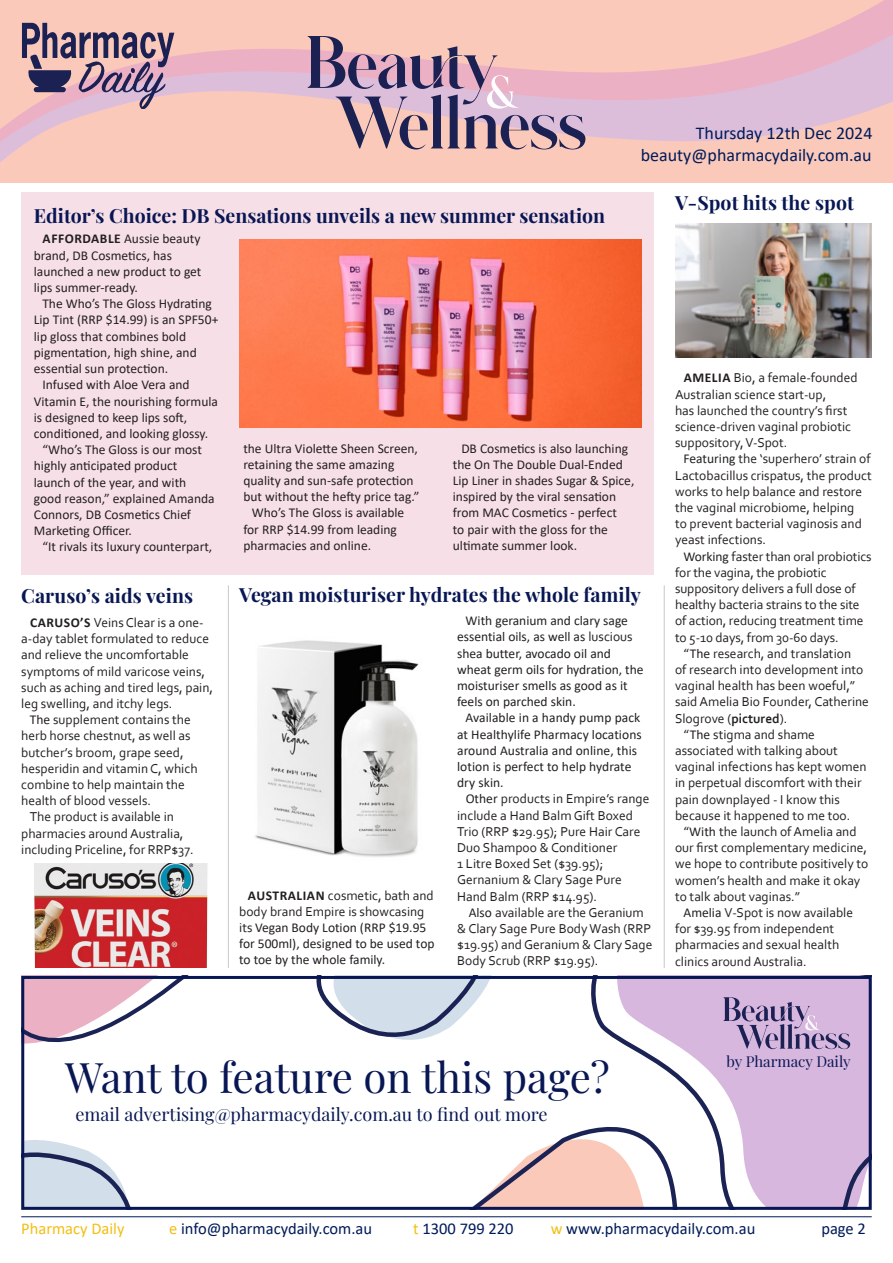
<style>
.page{position:relative;width:893px;height:1263px;background:#fff}
.page>*{position:absolute;margin:0;border:0;box-sizing:border-box;transform-origin:0 0}
.t1{font:42px "Playfair Display";color:#081754}
.t2{font:700 19.5px "Playfair Display";color:#081754}
.t3{font:18px "Playfair Display";color:#081754}
.t4{font:18px "Calibri";color:#001b58}
.t5{font:16.5px "Calibri";color:#001b58}
.t6{font:16.5px "Calibri";color:#f2bf14}
.t7{font:15px "Playfair Display";color:#081754}
.t8{font:13.5px/16.2px "Corbel";color:#231f20}
.t9{font:13.5px/16.2px "Calibri";color:#231f20}
.t10{font:700 13.5px "Calibri";letter-spacing:.04em;color:#231f20}
.s1{font-weight:700}
.s2{font-family:"Calibri";font-weight:700}
.s3{font-family:"Calibri"}
.s4{font-family:"Corbel"}
.s5{color:#f2bf14}
</style>
<div class="page">
<hr style="left:21px;top:1216px;width:851px;height:1px;background:#001b58">
<svg style="left:0;top:0;width:893px;height:183px;background:#f4c4c0"></svg>
<svg style="left:22px;top:23px;width:152px;height:86px;background:#ad8e9d"></svg>
<svg style="left:307px;top:36px;width:278px;height:113px;background:#c39fad"></svg>
<svg style="left:316px;top:980px;width:174px;height:60px"></svg>
<svg style="left:25px;top:980px;width:158px;height:226px"></svg>
<svg style="left:591px;top:980px;width:277px;height:226px"></svg>
<svg style="left:474px;top:1094px;width:220px;height:112px"></svg>
<svg style="left:723px;top:997px;width:127px;height:52px;background:#b098c1"></svg>
<div style="left:21px;top:976px;width:851px;height:234px;border:3px solid #081754"></div>
<div style="left:21px;top:192px;width:633px;height:382px;background:#f7dfe7"></div>
<img style="left:239px;top:240px;width:402px;height:188px">
<img style="left:675px;top:223px;width:197px;height:135px">
<img style="left:34px;top:863px;width:174px;height:104px">
<img style="left:255px;top:640px;width:164px;height:217px">
<hr style="left:228px;top:585px;width:1px;height:383px;background:#c7c8ca">
<hr style="left:664px;top:585px;width:1px;height:383px;background:#c7c8ca">
<h3 class="t4" style="left:696px;top:121px;width:178px">Thursday 12th Dec 2024</h3>
<h3 class="t4" style="left:641px;top:143px;width:232px">beauty@pharmacydaily.com.au</h3>
<h2 class="t2" style="left:34px;top:200px;width:573px">Editor’s Choice: DB Sensations unveils a new summer sensation</h2>
<p class="t10" style="left:43px;top:229px;width:41px">AFFORDAB</p>
<p class="t9" style="left:34px;top:231px;width:169px;text-indent:74px"><span class="s1">LE</span> Aussie beauty brand, DB Cosmetics, has launched a new product to get lips summer-ready.</p>
<p class="t9" style="left:42px;top:295px;width:171px">The Who’s The Gloss Hydrating</p>
<p class="t9" style="left:34px;top:312px;width:186px">Lip Tint (RRP $14.99) is an SPF50+</p>
<p class="t9" style="left:34px;top:328px;width:154px">lip gloss that combines bold</p>
<p class="t9" style="left:34px;top:344px;width:164px">pigmentation, high shine, and</p>
<p class="t9" style="left:34px;top:360px;width:136px">essential sun protection.</p>
<p class="t9" style="left:42px;top:376px;width:149px">Infused with Aloe Vera and</p>
<p class="t9" style="left:34px;top:393px;width:186px">Vitamin E, the nourishing formula</p>
<p class="t9" style="left:34px;top:409px;width:155px">is designed to keep lips soft,</p>
<p class="t9" style="left:34px;top:425px;width:176px">conditioned, and looking glossy.</p>
<p class="t9" style="left:42px;top:441px;width:161px">“Who’s The Gloss is our most</p>
<p class="t9" style="left:34px;top:457px;width:145px">highly anticipated product</p>
<p class="t9" style="left:34px;top:474px;width:154px">launch of the year, and with</p>
<p class="t9" style="left:34px;top:490px;width:182px">good reason,” explained Amanda</p>
<p class="t9" style="left:34px;top:506px;width:159px">Connors, DB Cosmetics Chief</p>
<p class="t9" style="left:34px;top:522px;width:100px">Marketing Officer.</p>
<p class="t9" style="left:42px;top:538px;width:171px">“It rivals its luxury counterpart,</p>
<p class="t9" style="left:243px;top:440px;width:176px">the Ultra Violette Sheen Screen,</p>
<p class="t9" style="left:243px;top:456px;width:153px">retaining the same amazing</p>
<p class="t9" style="left:243px;top:472px;width:172px">quality and sun-safe protection</p>
<p class="t9" style="left:243px;top:488px;width:178px">but without the hefty price tag.”</p>
<p class="t9" style="left:252px;top:504px;width:154px">Who’s The Gloss is available</p>
<p class="t9" style="left:243px;top:521px;width:155px">for RRP $14.99 from leading</p>
<p class="t9" style="left:243px;top:537px;width:129px">pharmacies and online.</p>
<p class="t9" style="left:453px;top:440px;width:183px;text-indent:9px">DB Cosmetics is also launching the On The Double Dual-Ended<br>Lip Liner in shades Sugar &amp; Spice, inspired by the viral sensation from MAC Cosmetics - perfect<br>to pair with the gloss for the ultimate summer look.</p>
<h2 class="t2" style="left:21px;top:581px;width:173px">Caruso’s aids veins</h2>
<p class="t8" style="left:30px;top:614px;width:175px"><span class="s2">CARUSO’S</span> Veins Clear is a one-</p>
<p class="t8" style="left:21px;top:630px;width:189px">a-day tablet formulated to reduce</p>
<p class="t8" style="left:21px;top:646px;width:169px">and relieve the uncomfortable</p>
<p class="t8" style="left:21px;top:663px;width:185px">symptoms of mild varicose veins,</p>
<p class="t8" style="left:21px;top:679px;width:193px">such as aching and tired legs, pain,</p>
<p class="t8" style="left:21px;top:695px;width:153px">leg swelling, and itchy legs.</p>
<p class="t8" style="left:30px;top:711px;width:163px"><span class="s3">The</span> supplement contains the</p>
<p class="t8" style="left:21px;top:727px;width:171px">herb horse chestnut, as well as</p>
<p class="t8" style="left:21px;top:744px;width:164px">butcher’s broom, grape seed,</p>
<p class="t8" style="left:21px;top:760px;width:178px">hesperidin and vitamin C, which</p>
<p class="t8" style="left:21px;top:776px;width:165px">combine to help maintain the</p>
<p class="t8" style="left:21px;top:792px;width:131px">health of blood vessels.</p>
<p class="t8" style="left:30px;top:808px;width:146px">The product is available in</p>
<p class="t8" style="left:21px;top:825px;width:164px">pharmacies around Australia,</p>
<p class="t8" style="left:21px;top:841px;width:174px">including Priceline, for RRP$37.</p>
<h2 class="t2" style="left:239px;top:579px;width:403px">Vegan moisturiser hydrates the whole family</h2>
<p class="t8" style="left:239px;top:887px;width:196px;text-indent:89px">cosmetic, bath and body brand Empire is showcasing</p>
<p class="t9" style="left:239px;top:919px;width:197px"><span class="s4">its</span> Vegan Body Lotion (RRP $19.95 for 500ml), designed to be used top to toe by the whole family.</p>
<p class="t10" style="left:248px;top:886px;width:27px">AUSTRA</p>
<p class="t10" style="left:297px;top:886px;width:14px">LIAN</p>
<p class="t9" style="left:457px;top:612px;width:188px;text-indent:8px">With geranium and clary sage essential oils, as well as <span class="s4">luscious </span>shea butter, avocado oil and wheat germ oils for hydration, the moisturiser smells as good as it feels on parched skin.</p>
<p class="t9" style="left:457px;top:709px;width:186px;text-indent:8px">Available in a handy pump pack at Healthylife Pharmacy locations around Australia and online, this lotion is perfect to help hydrate dry skin.</p>
<p class="t8" style="left:457px;top:790px;width:194px;text-indent:9px"><span class="s3">Other</span> products in Empire’s range include a Hand Balm Gift Boxed<br>Trio (RRP $29.95); Pure Hair Care<br>Duo Shampoo &amp; Conditioner<br>1 Litre Boxed Set ($39.95);<br>Gernanium &amp; Clary Sage Pure<br>Hand Balm (RRP $14.95).</p>
<p class="t8" style="left:457px;top:904px;width:197px;text-indent:12px"><span class="s3">Also</span> available are the Geranium &amp; Clary Sage Pure Body Wash (RRP $19.95) and Geranium &amp; Clary Sage<br>Body Scrub (RRP $19.95).</p>
<h2 class="t2" style="left:675px;top:187px;width:180px">V-Spot hits the spot</h2>
<p class="t8" style="left:675px;top:369px;width:184px;text-indent:9px"><span class="s2">AMELIA</span> Bio, a female-founded<br>Australian science start-up,<br>has launched the country’s first science-driven vaginal probiotic suppository, V-Spot.</p>
<p class="t8" style="left:675px;top:450px;width:198px;text-indent:9px"><span class="s3">Featuring</span> the ‘superhero’ strain of<br>Lactobacillus crispatus, the product works to help balance and restore the vaginal microbiome, helping<br>to prevent bacterial vaginosis and yeast infections.</p>
<p class="t8" style="left:684px;top:548px;width:190px"><span class="s3">Working</span> faster than oral probiotics</p>
<p class="t8" style="left:675px;top:564px;width:153px">for the vagina, the probiotic</p>
<p class="t8" style="left:675px;top:580px;width:182px">suppository delivers a full dose of</p>
<p class="t8" style="left:675px;top:596px;width:186px">healthy bacteria strains to the site</p>
<p class="t8" style="left:675px;top:612px;width:190px">of action, reducing treatment time</p>
<p class="t8" style="left:675px;top:629px;width:165px">to 5-10 days, from 30-60 days.</p>
<p class="t8" style="left:684px;top:645px;width:169px"><span class="s3">“The</span> research, and translation</p>
<p class="t8" style="left:675px;top:661px;width:190px">of research into development into</p>
<p class="t8" style="left:675px;top:677px;width:182px">vaginal health has been woeful,”</p>
<p class="t8" style="left:675px;top:693px;width:195px">said Amelia Bio Founder, Catherine</p>
<p class="t8" style="left:675px;top:710px;width:114px">Slogrove (<span class="s1">pictured</span>).</p>
<p class="t8" style="left:684px;top:726px;width:133px"><span class="s3">“The</span> stigma and shame</p>
<p class="t8" style="left:675px;top:742px;width:164px">associated with talking about</p>
<p class="t8" style="left:675px;top:758px;width:193px">vaginal infections has kept women</p>
<p class="t8" style="left:675px;top:774px;width:188px">in perpetual discomfort with their</p>
<p class="t8" style="left:675px;top:791px;width:166px">pain downplayed - I know this</p>
<p class="t8" style="left:675px;top:807px;width:177px">because it happened to me too.</p>
<p class="t8" style="left:684px;top:823px;width:175px"><span class="s3">“With</span> the launch of Amelia and</p>
<p class="t8" style="left:675px;top:839px;width:194px">our first complementary medicine,</p>
<p class="t8" style="left:675px;top:855px;width:195px">we hope to contribute positively to</p>
<p class="t8" style="left:675px;top:872px;width:187px">women’s health and make it okay</p>
<p class="t8" style="left:675px;top:888px;width:126px">to talk about vaginas.”</p>
<p class="t8" style="left:684px;top:904px;width:171px"><span class="s3">Amelia</span> V-Spot is now available</p>
<p class="t8" style="left:675px;top:920px;width:161px">for $39.95 from independent</p>
<p class="t8" style="left:675px;top:936px;width:166px">pharmacies and sexual health</p>
<p class="t8" style="left:675px;top:953px;width:133px">clinics around Australia.</p>
<h1 class="t1" style="left:65px;top:1044px;width:546px">Want to feature on this page?</h1>
<h3 class="t3" style="left:75px;top:1100px;width:474px">email advertising@pharmacydaily.com.au to find out more</h3>
<p class="t7" style="left:726px;top:1050px;width:126px">by Pharmacy Daily</p>
<p class="t6" style="left:21px;top:1217px;width:105px">Pharmacy Daily</p>
<p class="t5" style="left:169px;top:1217px;width:204px"><span class="s5">e</span> info@pharmacydaily.com.au</p>
<p class="t5" style="left:413px;top:1217px;width:102px"><span class="s5">t</span> 1300 799 220</p>
<p class="t5" style="left:551px;top:1217px;width:206px"><span class="s5">w</span> www.pharmacydaily.com.au</p>
<p class="t5" style="left:821px;top:1217px;width:46px">page 2</p>
</div>
